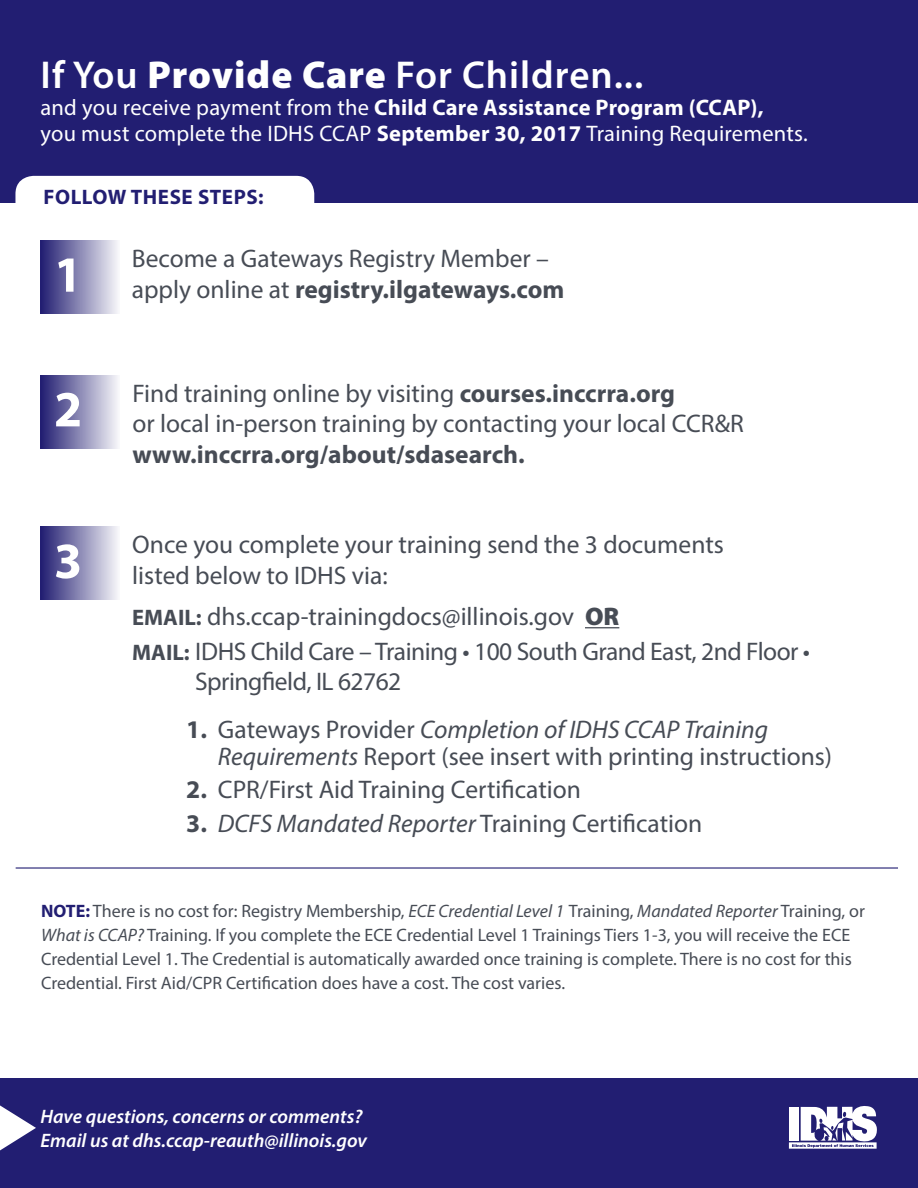
<style>
.page{position:relative;width:918px;height:1188px;background:#fff}
.page>*{position:absolute;margin:0;border:0;box-sizing:border-box;transform-origin:0 0}
.t1{font:700 51px "Myriad Pro";color:#fff}
.t2{font:600 39px "Myriad Pro";letter-spacing:.025em;color:#fff}
.t3{font:25.5px/30.6px "Myriad Pro";color:#474c55}
.t4{font:25.5px/34.5px "Myriad Pro";letter-spacing:-.02em;color:#474c55}
.t5{font:22.5px/25.5px "Myriad Pro";letter-spacing:.01em;color:#fff}
.t6{font:700 21px "Myriad Pro";letter-spacing:.025em;color:#221e72}
.t7{font:italic 600 19.5px/23.4px "Myriad Pro";color:#fff}
.t8{font:18px/24px "Myriad Pro";color:#474c55}
.s1{font-weight:900}
.s2{font-weight:700}
.s3{font-weight:700;font-size:22.5px}
.s4{font-style:italic}
.s5{font-weight:700;color:#221e72}
</style>
<div class="page">
<hr style="left:16px;top:867px;width:882px;height:2px;background:#221e72">
<div style="left:0;top:1079px;width:918px;height:109px;background:#221e72"></div>
<svg style="left:789px;top:1106px;width:88px;height:43px"></svg>
<div style="left:789px;top:1107px;width:10px;height:34px;background:#fff"></div>
<svg style="left:0;top:1105px;width:36px;height:45px"></svg>
<div style="left:0;top:0;width:918px;height:202px;background:#221e72"></div>
<div style="left:15px;top:176px;width:299px;height:59px;background:#fff;border-radius:18px"></div>
<hr style="left:585px;top:627px;width:34px;height:1px;background:#474c55">
<div style="left:40px;top:240px;width:80px;height:74px;background:linear-gradient(to right,#201c70,#f6f6f9)"></div>
<div style="left:40px;top:375px;width:80px;height:73px;background:linear-gradient(to right,#201c70,#f6f6f9)"></div>
<div style="left:40px;top:527px;width:80px;height:73px;background:linear-gradient(to right,#201c70,#f6f6f9)"></div>
<p class="t2" style="left:40px;top:50px;width:604px">If You <span class="s1">Provide Care</span> For Children...</p>
<p class="t5" style="left:40px;top:95px;width:769px">and you receive payment from the <span class="s2">Child Care Assistance Program (CCAP),<br></span>you must complete the IDHS CCAP <span class="s2">September 30, 2017</span> Training Requirements.</p>
<p class="t6" style="left:44px;top:183px;width:222px">FOLLOW THESE STEPS:</p>
<p class="t1" style="left:54px;top:241px;width:30px">1</p>
<p class="t1" style="left:54px;top:376px;width:30px">2</p>
<p class="t1" style="left:54px;top:528px;width:30px">3</p>
<p class="t3" style="left:132px;top:243px;width:434px">Become a Gateways Registry Member – apply online at <span class="s2">registry.ilgateways.com</span></p>
<p class="t3" style="left:132px;top:377px;width:613px">Find training online by visiting <span class="s2">courses.inccrra.org<br></span>or local in-person training by contacting your local CCR&amp;R <span class="s2">www.inccrra.org/about/sdasearch.</span></p>
<p class="t3" style="left:132px;top:529px;width:593px">Once you complete your training send the 3 documents listed below to IDHS via:</p>
<p class="t4" style="left:132px;top:599px;width:679px"><span class="s3">EMAIL:</span> dhs.ccap-trainingdocs@illinois.gov <span class="s1">OR<br></span><span class="s3">MAIL:</span> IDHS Child Care – Training • 100 South Grand East, 2nd Floor •</p>
<p class="t4" style="left:195px;top:664px;width:208px">Springfield, IL 62762</p>
<p class="t3" style="left:218px;top:715px;width:616px;line-height:27px;text-indent:-32px"><span class="s2">1.</span> Gateways Provider <span class="s4">Completion of IDHS CCAP Training<br>Requirements</span> Report (see insert with printing instructions)</p>
<p class="t3" style="left:186px;top:774px;width:396px"><span class="s2">2.</span> CPR/First Aid Training Certification</p>
<p class="t3" style="left:186px;top:808px;width:518px"><span class="s2">3.</span> <span class="s4">DCFS Mandated Reporter</span> Training Certification</p>
<p class="t8" style="left:41px;top:899px;width:825px"><span class="s5">NOTE:</span> There is no cost for: Registry Membership, <span class="s4">ECE Credential Level 1</span> Training, <span class="s4">Mandated Reporter</span> Training, or <span class="s4">What is CCAP?</span> Training. If you complete the ECE Credential Level 1 Trainings Tiers 1-3, you will receive the ECE Credential Level 1. The Credential is automatically awarded once training is complete. There is no cost for this Credential. First Aid/CPR Certification does have a cost. The cost varies.</p>
<p class="t7" style="left:40px;top:1104px;width:328px">Have questions, concerns or comments?<br>Email us at dhs.ccap-reauth@illinois.gov</p>
</div>
